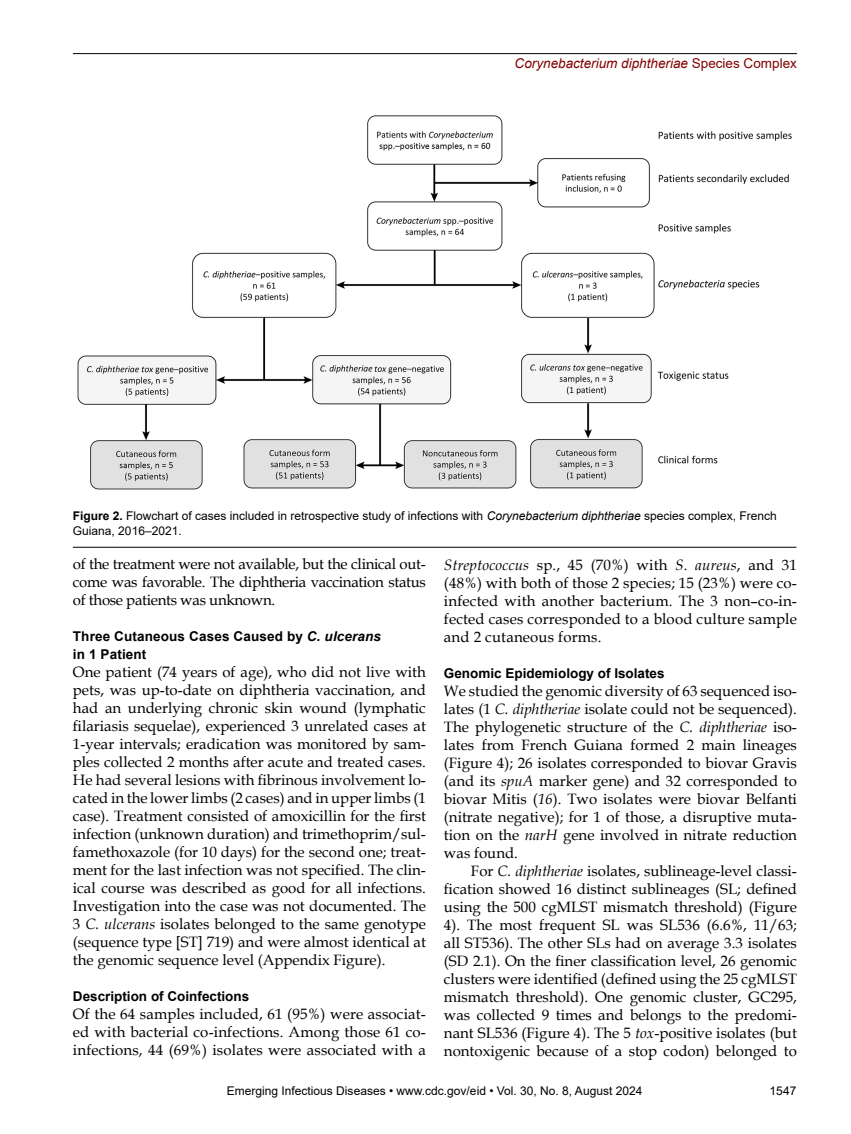
<style>
.page{position:relative;width:851px;height:1134px;background:#fff}
.page>*{position:absolute;margin:0;border:0;box-sizing:border-box;transform-origin:0 0}
.t1{font:15px/18px "Book Antiqua";color:#000;text-align:justify}
.t2{font:700 13.5px/18px "Arial";color:#000}
.t3{font:italic 13.5px "Arial";color:#820200}
.t4{font:12px/15px "Arial";color:#000}
.s1{font-style:normal}
.s2{font-weight:700}
.s3{font-style:italic}
</style>
<div class="page">
<hr style="left:73px;top:53px;width:723px;height:1px;background:#000">
<img style="left:77px;top:115px;width:715px;height:375px">
<hr style="left:73px;top:547px;width:723px;height:1px;background:#000">
<p class="t3" style="left:514px;top:55px;width:284px">Corynebacterium diphtheriae <span class="s1">Species Complex</span></p>
<p class="t4" style="left:73px;top:508px;width:705px"><span class="s2">Figure 2.</span> Flowchart of cases included in retrospective study of infections with <span class="s3">Corynebacterium diphtheriae</span> species complex, French<br>Guiana, 2016–2021.</p>
<p class="t1" style="left:73px;top:555px;width:354px">of the treatment were not available, but the clinical out&shy;come was favorable. The diphtheria vaccination status of those patients was unknown.</p>
<p class="t2" style="left:73px;top:628px;width:310px">Three Cutaneous Cases Caused by <span class="s3">C. ulcerans </span>in 1 Patient</p>
<p class="t1" style="left:73px;top:663px;width:354px">One patient (74 years of age), who did not live with pets, was up-to-date on diphtheria vaccination, and had an underlying chronic skin wound (lymphatic filariasis sequelae), experienced 3 unrelated cases at 1-year intervals; eradication was monitored by sam&shy;ples collected 2 months after acute and treated cases.<br>He had several lesions with fibrinous involvement lo&shy;cated in the lower limbs (2 cases) and in upper limbs (1 case). Treatment consisted of amoxicillin for the first infection (unknown duration) and trimethoprim/sul&shy;famethoxazole (for 10 days) for the second one; treat&shy;ment for the last infection was not specified. The clin&shy;ical course was described as good for all infections.<br>Investigation into the case was not documented. The 3 <span class="s3">C. ulcerans</span> isolates belonged to the same genotype (sequence type [ST] 719) and were almost identical at the genomic sequence level (Appendix Figure).</p>
<p class="t2" style="left:73px;top:988px;width:178px">Description of Coinfections</p>
<p class="t1" style="left:73px;top:1005px;width:354px">Of the 64 samples included, 61 (95%) were associat&shy;ed with bacterial co-infections. Among those 61 co&shy;infections, 44 (69%) isolates were associated with a</p>
<p class="t1" style="left:444px;top:555px;width:354px"><span class="s3">Streptococcus</span> sp., 45 (70%) with <span class="s3">S</span>. <span class="s3">aureus</span>, and 31 (48%) with both of those 2 species; 15 (23%) were co&shy;infected with another bacterium. The 3 non–co-in&shy;fected cases corresponded to a blood culture sample and 2 cutaneous forms.</p>
<p class="t2" style="left:444px;top:664px;width:222px">Genomic Epidemiology of Isolates</p>
<p class="t1" style="left:444px;top:681px;width:354px">We studied the genomic diversity of 63 sequenced iso&shy;lates (1 <span class="s3">C. diphtheriae</span> isolate could not be sequenced).<br>The phylogenetic structure of the <span class="s3">C. diphtheriae</span> iso&shy;lates from French Guiana formed 2 main lineages (Figure 4); 26 isolates corresponded to biovar Gravis (and its <span class="s3">spuA</span> marker gene) and 32 corresponded to biovar Mitis (<span class="s3">16</span>). Two isolates were biovar Belfanti (nitrate negative); for 1 of those, a disruptive muta&shy;tion on the <span class="s3">narH</span> gene involved in nitrate reduction was found.</p>
<p class="t1" style="left:444px;top:861px;width:354px;text-indent:27px">For <span class="s3">C. diphtheriae</span> isolates, sublineage-level classi&shy;fication showed 16 distinct sublineages (SL; defined using the 500 cgMLST mismatch threshold) (Figure 4). The most frequent SL was SL536 (6.6%, 11/63; all ST536). The other SLs had on average 3.3 isolates (SD 2.1). On the finer classification level, 26 genomic clusters were identified (defined using the 25 cgMLST mismatch threshold). One genomic cluster, GC295, was collected 9 times and belongs to the predomi&shy;nant SL536 (Figure 4). The 5 <span class="s3">tox</span>-positive isolates (but nontoxigenic because of a stop codon) belonged to</p>
<p class="t4" style="left:227px;top:1084px;width:417px">Emerging Infectious Diseases • www.cdc.gov/eid • Vol. 30, No. 8, August 2024</p>
<p class="t4" style="left:769px;top:1084px;width:28px">1547</p>
</div>
